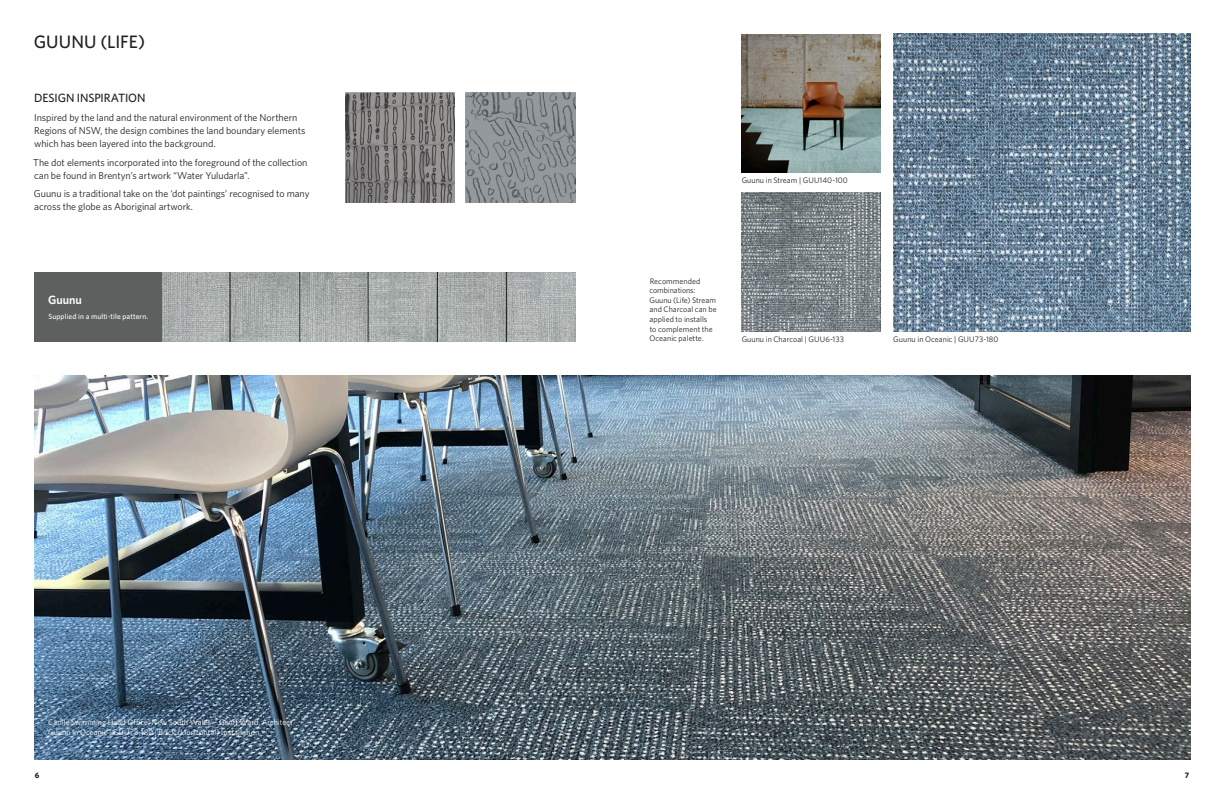
<style>
.page{position:relative;width:1225px;height:794px;background:#fff}
.page>*{position:absolute;margin:0;border:0;box-sizing:border-box;transform-origin:0 0}
.t1{font:500 18px "Whitney";color:#231f20}
.t2{font:500 12px "Whitney";letter-spacing:-.01em;color:#231f20}
.Specs{font:600 12px "Whitney";color:#fff}
.t3{font:10px/13px "Whitney";letter-spacing:-.005em;color:#231f20}
.t4{font:8px/9.6px "Whitney";letter-spacing:.005em;color:#231f20}
.Caption_on_Image{font:8px "Whitney";letter-spacing:.005em;color:#fff}
.t5{font:700 8px "Whitney";color:#231f20}
.t6{font:500 7.5px "Whitney";letter-spacing:.015em;color:#fff}
</style>
<div class="page">
<img style="left:34px;top:376px;width:1157px;height:384px">
<img style="left:162px;top:272px;width:413px;height:69px">
<div style="left:34px;top:272px;width:128px;height:69px;background:#5e6060"></div>
<img style="left:466px;top:93px;width:109px;height:110px">
<img style="left:345px;top:93px;width:110px;height:110px">
<img style="left:893px;top:34px;width:297px;height:298px">
<img style="left:741px;top:34px;width:139px;height:139px">
<img style="left:741px;top:193px;width:139px;height:139px">
<p class="t1" style="left:34px;top:30px;width:113px">GUUNU (LIFE)</p>
<p class="t2" style="left:34px;top:90px;width:113px">DESIGN INSPIRATION</p>
<p class="t3" style="left:34px;top:111px;width:273px">Inspired by the land and the natural environment of the Northern<br>Regions of NSW, the design combines the land boundary elements which has been layered into the background.</p>
<p class="t3" style="left:33px;top:155px;width:276px">The dot elements incorporated into the foreground of the collection can be found in Brentyn’s artwork “Water Yuludarla”.</p>
<p class="t3" style="left:34px;top:187px;width:277px">Guunu is a traditional take on the ‘dot paintings’ recognised to many across the globe as Aboriginal artwork.</p>
<p class="Specs" style="left:48px;top:292px;width:35px">Guunu</p>
<p class="t6" style="left:48px;top:311px;width:101px">Supplied in a multi-tile pattern.</p>
<p class="Caption_on_Image" style="left:48px;top:716px;width:246px">Carlile Swimming Head Office, New South Wales - Geoff Ward, Architect</p>
<p class="Caption_on_Image" style="left:48px;top:726px;width:212px">Guunu in Oceanic | GUU73-180 | Brick (Horizontal) Installation</p>
<p class="t4" style="left:741px;top:176px;width:108px">Guunu in Stream | GUU140-100</p>
<p class="t4" style="left:649px;top:276px;width:69px">Recommended combinations:<br>Guunu (Life) Stream and Charcoal can be applied to installs<br>to complement the<br>Oceanic palette.</p>
<p class="t4" style="left:741px;top:334px;width:104px">Guunu in Charcoal | GUU6-133</p>
<p class="t4" style="left:893px;top:334px;width:107px">Guunu in Oceanic | GUU73-180</p>
<p class="t5" style="left:35px;top:769px;width:6px">6</p>
<p class="t5" style="left:1185px;top:769px;width:6px">7</p>
</div>
